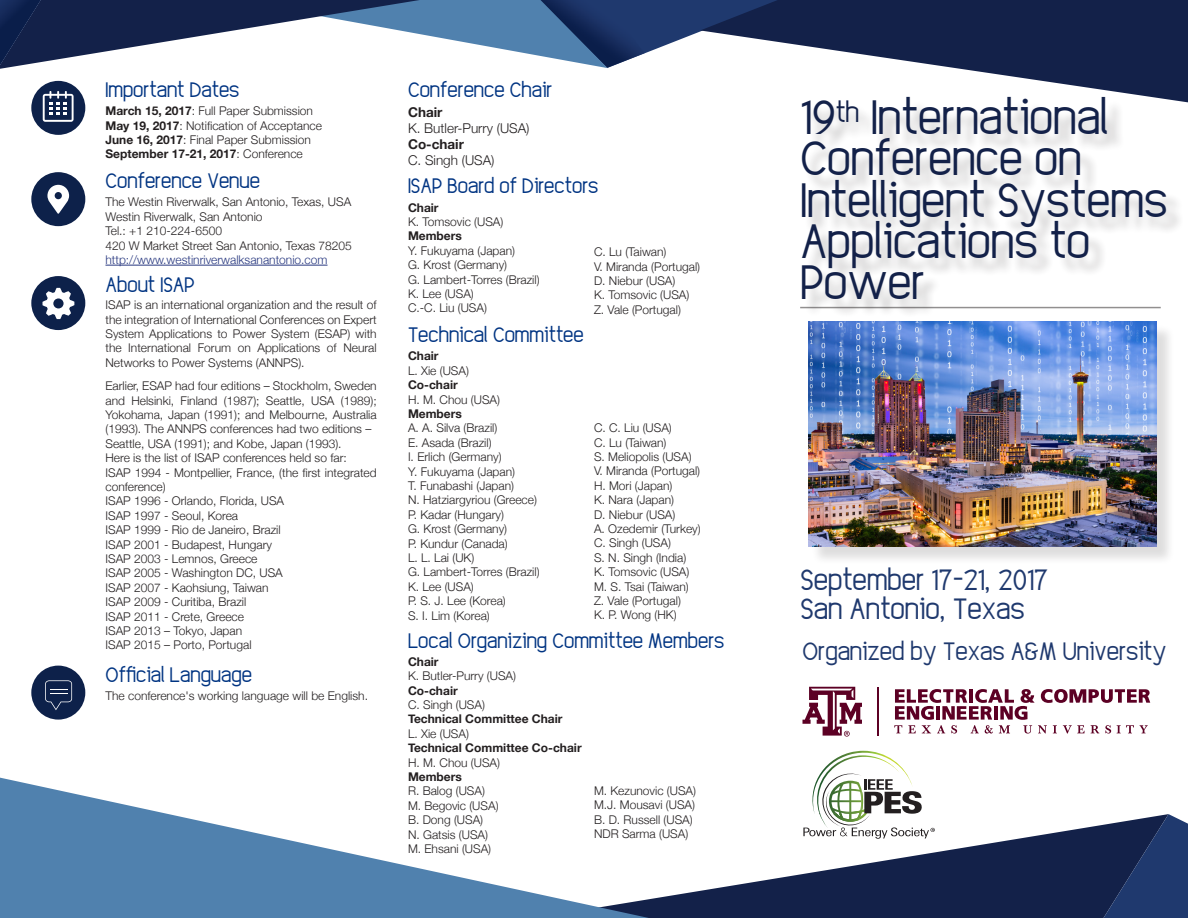
<style>
.page{position:relative;width:1188px;height:918px;background:#fff}
.page>*{position:absolute;margin:0;border:0;box-sizing:border-box;transform-origin:0 0}
.t1{font:34.5px/41.4px "Elegan Tech";color:#132149}
.t2{font:21px "Elegan Tech";color:#1f396e}
.t3{font:18px "Elegan Tech";color:#1f396e}
.t4{font:15px "Elegan Tech";color:#003482}
.t5{font:300 13.5px "Helvetica Neue";color:#231f20}
.t6{font:700 13.5px "Helvetica Neue";color:#231f20}
.t7{font:300 12px/14.4px "Helvetica Neue";color:#231f20;text-align:justify}
.t8{font:700 12px "Helvetica Neue";color:#231f20}
.t9{font:300 12px/14.4px "Helvetica Neue";color:#27377f}
.s1{font-weight:700}
.s2{font-weight:300}
.s3{color:#231f20}
</style>
<div class="page">
<svg style="left:780px;top:0;width:408px;height:102px;fill:#132149"></svg>
<svg style="left:649px;top:824px;width:455px;height:94px;fill:#132149"></svg>
<svg style="left:1104px;top:814px;width:84px;height:104px;background:#263b68"></svg>
<svg style="left:0;top:778px;width:649px;height:140px;fill:#5081ae"></svg>
<svg style="left:0;top:0;width:780px;height:69px"></svg>
<img style="left:0;top:0;width:41px;height:65px">
<div style="left:804px;top:99px;width:380px;height:219px;background:#231f20;opacity:.25"></div>
<hr style="left:105px;top:265px;width:223px;height:1px;background:#27377f">
<div style="left:31px;top:81px;width:54px;height:54px;background:#0d214a;border-radius:50%"></div>
<svg style="left:43px;top:91px;width:31px;height:31px"></svg>
<div style="left:31px;top:172px;width:54px;height:54px;background:#0d214a;border-radius:50%"></div>
<svg style="left:47px;top:185px;width:22px;height:29px"></svg>
<div style="left:31px;top:666px;width:54px;height:54px;background:#0d214a;border-radius:50%"></div>
<svg style="left:45px;top:680px;width:27px;height:30px"></svg>
<div style="left:31px;top:276px;width:54px;height:54px;background:#0d214a;border-radius:50%"></div>
<svg style="left:43px;top:288px;width:31px;height:31px"></svg>
<svg style="left:803px;top:687px;width:59px;height:50px"></svg>
<hr style="left:877px;top:687px;width:2px;height:49px;background:#5c0024">
<svg style="left:894px;top:689px;width:256px;height:45px"></svg>
<svg style="left:803px;top:750px;width:132px;height:89px"></svg>
<hr style="left:800px;top:307px;width:361px;height:1px;background:#231f20">
<div style="left:811px;top:324px;width:364px;height:241px;background:#231f20;opacity:.15"></div>
<img style="left:808px;top:322px;width:348px;height:225px">
<p class="t4" style="left:105px;top:83px;width:136px">Important Dates</p>
<p class="t4" style="left:408px;top:83px;width:146px">Conference Chair</p>
<p class="t1" style="left:800px;top:101px;width:310px">19<sup>th</sup> International<br>Conference on</p>
<p class="t1" style="left:800px;top:184px;width:369px">Intelligent Systems</p>
<p class="t7" style="left:105px;top:103px;width:209px"><span class="s1">March 15, 2017</span>: Full Paper Submission</p>
<p class="t7" style="left:105px;top:117px;width:218px"><span class="s1">May 19, 2017</span>: Notification of Acceptance</p>
<p class="t7" style="left:105px;top:132px;width:207px"><span class="s1">June 16, 2017</span>: Final Paper Submission</p>
<p class="t8" style="left:105px;top:145px;width:199px">September 17-21, 2017<span class="s2">: Conference</span></p>
<p class="t6" style="left:408px;top:101px;width:36px">Chair</p>
<p class="t5" style="left:408px;top:117px;width:123px">K. Butler-Purry (USA)</p>
<p class="t6" style="left:408px;top:134px;width:57px">Co-chair</p>
<p class="t5" style="left:408px;top:150px;width:88px">C. Singh (USA)</p>
<p class="t8" style="left:408px;top:198px;width:32px">Chair</p>
<p class="t7" style="left:408px;top:214px;width:97px">K. Tomsovic (USA)</p>
<p class="t8" style="left:408px;top:227px;width:55px">Members</p>
<p class="t7" style="left:408px;top:242px;width:109px">Y. Fukuyama (Japan)</p>
<p class="t7" style="left:408px;top:257px;width:101px">G. Krost (Germany)</p>
<p class="t7" style="left:408px;top:271px;width:133px">G. Lambert-Torres (Brazil)</p>
<p class="t7" style="left:408px;top:286px;width:67px">K. Lee (USA)</p>
<p class="t7" style="left:408px;top:300px;width:80px">C.-C. Liu (USA)</p>
<p class="t8" style="left:408px;top:347px;width:32px">Chair</p>
<p class="t7" style="left:408px;top:362px;width:62px">L. Xie (USA)</p>
<p class="t8" style="left:408px;top:375px;width:51px">Co-chair</p>
<p class="t7" style="left:408px;top:391px;width:94px">H. M. Chou (USA)</p>
<p class="t8" style="left:408px;top:404px;width:55px">Members</p>
<p class="t7" style="left:408px;top:420px;width:91px">A. A. Silva (Brazil)</p>
<p class="t7" style="left:408px;top:434px;width:85px">E. Asada (Brazil)</p>
<p class="t7" style="left:408px;top:449px;width:95px">I. Erlich (Germany)</p>
<p class="t7" style="left:408px;top:463px;width:109px">Y. Fukuyama (Japan)</p>
<p class="t7" style="left:408px;top:478px;width:108px">T. Funabashi (Japan)</p>
<p class="t7" style="left:408px;top:492px;width:130px">N. Hatziargyriou (Greece)</p>
<p class="t7" style="left:408px;top:506px;width:97px">P. Kadar (Hungary)</p>
<p class="t7" style="left:408px;top:521px;width:101px">G. Krost (Germany)</p>
<p class="t7" style="left:408px;top:535px;width:101px">P. Kundur (Canada)</p>
<p class="t7" style="left:408px;top:550px;width:68px">L. L. Lai (UK)</p>
<p class="t7" style="left:408px;top:564px;width:133px">G. Lambert-Torres (Brazil)</p>
<p class="t7" style="left:408px;top:578px;width:67px">K. Lee (USA)</p>
<p class="t7" style="left:408px;top:593px;width:99px">P. S. J. Lee (Korea)</p>
<p class="t7" style="left:408px;top:607px;width:83px">S. I. Lim (Korea)</p>
<p class="t8" style="left:408px;top:652px;width:32px">Chair</p>
<p class="t7" style="left:408px;top:668px;width:110px">K. Butler-Purry (USA)</p>
<p class="t8" style="left:408px;top:681px;width:51px">Co-chair</p>
<p class="t7" style="left:408px;top:697px;width:78px">C. Singh (USA)</p>
<p class="t8" style="left:408px;top:710px;width:156px">Technical Committee Chair</p>
<p class="t7" style="left:408px;top:725px;width:62px">L. Xie (USA)</p>
<p class="t8" style="left:408px;top:738px;width:175px">Technical Committee Co-chair</p>
<p class="t7" style="left:408px;top:754px;width:94px">H. M. Chou (USA)</p>
<p class="t8" style="left:408px;top:767px;width:55px">Members</p>
<p class="t7" style="left:408px;top:783px;width:78px">R. Balog (USA)</p>
<p class="t7" style="left:408px;top:797px;width:92px">M. Begovic (USA)</p>
<p class="t7" style="left:408px;top:812px;width:77px">B. Dong (USA)</p>
<p class="t7" style="left:408px;top:826px;width:82px">N. Gatsis (USA)</p>
<p class="t7" style="left:408px;top:841px;width:85px">M. Ehsani (USA)</p>
<p class="t4" style="left:105px;top:174px;width:156px">Conference Venue</p>
<p class="t4" style="left:408px;top:179px;width:192px">ISAP Board of Directors</p>
<p class="t7" style="left:105px;top:194px;width:247px">The Westin Riverwalk, San Antonio, Texas, USA</p>
<p class="t7" style="left:105px;top:208px;width:159px">Westin Riverwalk, San Antonio</p>
<p class="t7" style="left:105px;top:223px;width:118px">Tel.: +1 210-224-6500</p>
<p class="t9" style="left:105px;top:237px;width:248px"><span class="s3">420 W Market Street San Antonio, Texas 78205 </span>http://www.westinriverwalksanantonio.com</p>
<p class="t7" style="left:105px;top:297px;width:273px">ISAP is an international organization and the result of the integration of International Conferences on Expert System Applications to Power System (ESAP) with the International Forum on Applications of Neural Networks to Power Systems (ANNPS).</p>
<p class="t1" style="left:800px;top:225px;width:291px">Applications to<br>Power</p>
<p class="t7" style="left:594px;top:244px;width:74px">C. Lu (Taiwan)</p>
<p class="t7" style="left:594px;top:258px;width:108px">V. Miranda (Portugal)</p>
<p class="t7" style="left:594px;top:273px;width:83px">D. Niebur (USA)</p>
<p class="t7" style="left:594px;top:287px;width:97px">K. Tomsovic (USA)</p>
<p class="t7" style="left:594px;top:302px;width:88px">Z. Vale (Portugal)</p>
<p class="t4" style="left:105px;top:278px;width:91px">About ISAP</p>
<p class="t4" style="left:408px;top:328px;width:177px">Technical Committee</p>
<p class="t7" style="left:105px;top:378px;width:273px">Earlier, ESAP had four editions – Stockholm, Sweden and Helsinki, Finland (1987); Seattle, USA (1989); Yokohama, Japan (1991); and Melbourne, Australia (1993). The ANNPS conferences had two editions –</p>
<p class="t7" style="left:105px;top:435px;width:238px">Seattle, USA (1991); and Kobe, Japan (1993).</p>
<p class="t7" style="left:105px;top:450px;width:243px">Here is the list of ISAP conferences held so far:</p>
<p class="t7" style="left:105px;top:464px;width:273px">ISAP 1994 - Montpellier, France, (the first integrated conference)</p>
<p class="t7" style="left:105px;top:493px;width:180px">ISAP 1996 - Orlando, Florida, USA</p>
<p class="t7" style="left:105px;top:507px;width:134px">ISAP 1997 - Seoul, Korea</p>
<p class="t7" style="left:105px;top:522px;width:177px">ISAP 1999 - Rio de Janeiro, Brazil</p>
<p class="t7" style="left:105px;top:536px;width:168px">ISAP 2001 - Budapest, Hungary</p>
<p class="t7" style="left:105px;top:551px;width:154px">ISAP 2003 - Lemnos, Greece</p>
<p class="t7" style="left:105px;top:565px;width:179px">ISAP 2005 - Washington DC, USA</p>
<p class="t7" style="left:105px;top:579px;width:165px">ISAP 2007 - Kaohsiung, Taiwan</p>
<p class="t7" style="left:105px;top:594px;width:142px">ISAP 2009 - Curitiba, Brazil</p>
<p class="t7" style="left:105px;top:608px;width:140px">ISAP 2011 - Crete, Greece</p>
<p class="t7" style="left:105px;top:623px;width:138px">ISAP 2013 – Tokyo, Japan</p>
<p class="t7" style="left:105px;top:637px;width:148px">ISAP 2015 – Porto, Portugal</p>
<p class="t3" style="left:803px;top:643px;width:365px">Organized by Texas A&amp;M University</p>
<p class="t7" style="left:594px;top:420px;width:79px">C. C. Liu (USA)</p>
<p class="t7" style="left:594px;top:434px;width:74px">C. Lu (Taiwan)</p>
<p class="t7" style="left:594px;top:449px;width:99px">S. Meliopolis (USA)</p>
<p class="t7" style="left:594px;top:463px;width:108px">V. Miranda (Portugal)</p>
<p class="t7" style="left:594px;top:477px;width:80px">H. Mori (Japan)</p>
<p class="t7" style="left:594px;top:492px;width:82px">K. Nara (Japan)</p>
<p class="t7" style="left:594px;top:506px;width:83px">D. Niebur (USA)</p>
<p class="t7" style="left:594px;top:521px;width:108px">A. Ozedemir (Turkey)</p>
<p class="t7" style="left:594px;top:535px;width:78px">C. Singh (USA)</p>
<p class="t7" style="left:594px;top:549px;width:94px">S. N. Singh (India)</p>
<p class="t7" style="left:594px;top:564px;width:97px">K. Tomsovic (USA)</p>
<p class="t7" style="left:594px;top:578px;width:96px">M. S. Tsai (Taiwan)</p>
<p class="t7" style="left:594px;top:593px;width:88px">Z. Vale (Portugal)</p>
<p class="t7" style="left:594px;top:607px;width:84px">K. P. Wong (HK)</p>
<p class="t2" style="left:800px;top:570px;width:250px">September 17-21, 2017</p>
<p class="t2" style="left:800px;top:600px;width:226px">San Antonio, Texas</p>
<p class="t4" style="left:408px;top:634px;width:318px">Local Organizing Committee Members</p>
<p class="t4" style="left:105px;top:668px;width:148px">Official Language</p>
<p class="t7" style="left:105px;top:687px;width:264px">The conference's working language will be English.</p>
<p class="t7" style="left:594px;top:783px;width:104px">M. Kezunovic (USA)</p>
<p class="t7" style="left:594px;top:797px;width:103px">M.J. Mousavi (USA)</p>
<p class="t7" style="left:594px;top:811px;width:100px">B. D. Russell (USA)</p>
<p class="t7" style="left:594px;top:826px;width:96px">NDR Sarma (USA)</p>
</div>
